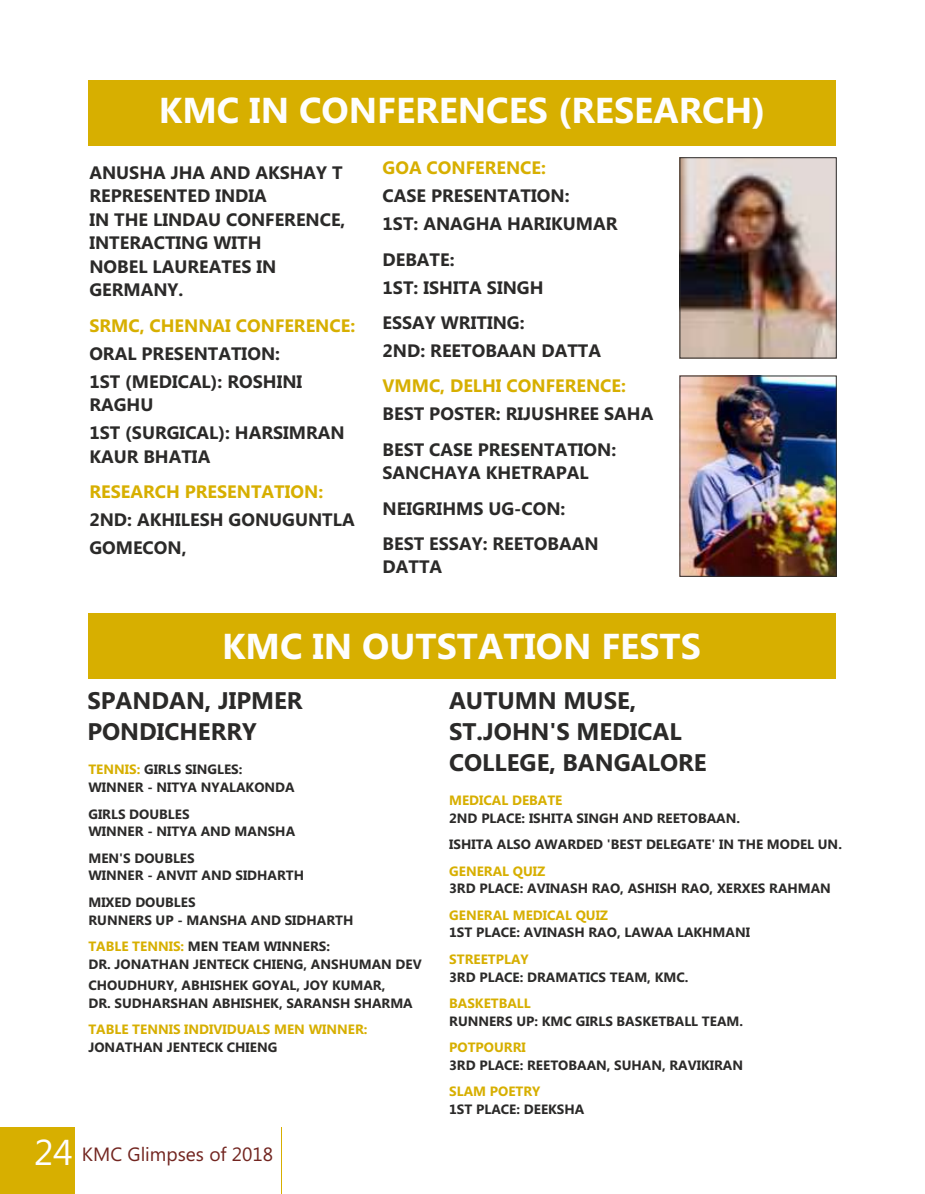
<style>
.page{position:relative;width:925px;height:1194px;background:#fff}
.page>*{position:absolute;margin:0;border:0;box-sizing:border-box;transform-origin:0 0}
.t1{font:700 36px "Microsoft New Tai Lue";color:#fefefe}
.t2{font:700 24px/30.9px "Microsoft New Tai Lue";color:#2b2a29}
.t3{font:19.2px "Microsoft New Tai Lue";color:#722520}
.t4{font:700 18px/27.9px "Microsoft New Tai Lue";color:#2b2a29}
.t5{font:700 18px "Microsoft New Tai Lue";color:#d7af00}
.t6{font:700 13.5px/17.7px "Microsoft New Tai Lue";color:#2b2a29}
.t7{font:700 13.5px "Microsoft New Tai Lue";color:#d7af00}
.s1{color:#d7af00}
.s2{font-size:36px;color:#fefefe}
</style>
<div class="page">
<img style="left:681px;top:378px;width:153px;height:196px">
<div style="left:679px;top:376px;width:157px;height:200px;border:1px solid #2b2a29"></div>
<img style="left:681px;top:159px;width:153px;height:197px">
<div style="left:679px;top:157px;width:157px;height:201px;border:1px solid #2b2a29"></div>
<div style="left:88px;top:80px;width:748px;height:65px;background:#d7af00"></div>
<div style="left:88px;top:613px;width:748px;height:65px;background:#d7af00"></div>
<div style="left:0;top:1127px;width:75px;height:66px;background:#d7af00"></div>
<hr style="left:281px;top:1127px;width:1px;height:66px;background:#d7af00">
<h1 class="t1" style="left:159px;top:96px;width:608px">KMC IN CONFERENCES (RESEARCH)</h1>
<h3 class="t4" style="left:89px;top:162px;width:258px;line-height:23.5px">ANUSHA JHA AND AKSHAY T<br>REPRESENTED INDIA<br>IN THE LINDAU CONFERENCE,<br>INTERACTING WITH<br>NOBEL LAUREATES IN<br>GERMANY.</h3>
<h3 class="t5" style="left:89px;top:318px;width:267px">SRMC, CHENNAI CONFERENCE:</h3>
<h3 class="t4" style="left:89px;top:341px;width:214px">ORAL PRESENTATION:<br>1ST (MEDICAL): ROSHINI</h3>
<h3 class="t4" style="left:89px;top:393px;width:257px">RAGHU<br>1ST (SURGICAL): HARSIMRAN</h3>
<h3 class="t4" style="left:89px;top:444px;width:122px">KAUR BHATIA</h3>
<h3 class="t5" style="left:89px;top:484px;width:235px">RESEARCH PRESENTATION:</h3>
<h3 class="t4" style="left:89px;top:507px;width:267px">2ND: AKHILESH GONUGUNTLA<br>GOMECON,</h3>
<h3 class="t5" style="left:382px;top:161px;width:165px">GOA CONFERENCE:</h3>
<h3 class="t4" style="left:382px;top:184px;width:236px">CASE PRESENTATION:<br>1ST: ANAGHA HARIKUMAR</h3>
<h3 class="t4" style="left:382px;top:247px;width:162px">DEBATE:<br>1ST: ISHITA SINGH</h3>
<h3 class="t4" style="left:382px;top:310px;width:220px">ESSAY WRITING:<br>2ND: REETOBAAN DATTA</h3>
<h3 class="t5" style="left:382px;top:379px;width:245px">VMMC, DELHI CONFERENCE:</h3>
<h3 class="t4" style="left:382px;top:398px;width:272px;line-height:35.2px">BEST POSTER: RIJUSHREE SAHA<br>BEST CASE PRESENTATION:</h3>
<h3 class="t4" style="left:382px;top:457px;width:218px;line-height:35.2px">SANCHAYA KHETRAPAL<br>NEIGRIHMS UG-CON:<br>BEST ESSAY: REETOBAAN</h3>
<h3 class="t4" style="left:382px;top:555px;width:61px">DATTA</h3>
<h1 class="t1" style="left:222px;top:631px;width:480px">KMC IN OUTSTATION FESTS</h1>
<h2 class="t2" style="left:87px;top:687px;width:217px">SPANDAN, JIPMER<br>PONDICHERRY</h2>
<p class="t6" style="left:88px;top:762px;width:208px"><span class="s1">TENNIS:</span> GIRLS SINGLES:<br>WINNER - NITYA NYALAKONDA</p>
<p class="t6" style="left:88px;top:806px;width:208px">GIRLS DOUBLES<br>WINNER - NITYA AND MANSHA</p>
<p class="t6" style="left:88px;top:850px;width:217px">MEN'S DOUBLES<br>WINNER - ANVIT AND SIDHARTH</p>
<p class="t6" style="left:88px;top:894px;width:266px">MIXED DOUBLES<br>RUNNERS UP - MANSHA AND SIDHARTH</p>
<p class="t6" style="left:88px;top:938px;width:335px"><span class="s1">TABLE TENNIS:</span> MEN TEAM WINNERS:<br>DR. JONATHAN JENTECK CHIENG, ANSHUMAN DEV</p>
<p class="t6" style="left:88px;top:977px;width:326px">CHOUDHURY, ABHISHEK GOYAL, JOY KUMAR,<br>DR. SUDHARSHAN ABHISHEK, SARANSH SHARMA</p>
<p class="t7" style="left:88px;top:1023px;width:281px">TABLE TENNIS INDIVIDUALS MEN WINNER:</p>
<p class="t6" style="left:88px;top:1039px;width:190px">JONATHAN JENTECK CHIENG</p>
<h3 class="t3" style="left:34px;top:1146px;width:241px"><span class="s2">24</span> KMC Glimpses of 2018</h3>
<h2 class="t2" style="left:449px;top:687px;width:259px">AUTUMN MUSE,<br>ST.JOHN'S MEDICAL<br>COLLEGE, BANGALORE</h2>
<p class="t7" style="left:449px;top:794px;width:115px">MEDICAL DEBATE</p>
<p class="t6" style="left:449px;top:806px;width:394px;line-height:26.5px">2ND PLACE: ISHITA SINGH AND REETOBAAN.<br>ISHITA ALSO AWARDED 'BEST DELEGATE' IN THE MODEL UN.</p>
<p class="t7" style="left:449px;top:865px;width:98px">GENERAL QUIZ</p>
<p class="t6" style="left:449px;top:881px;width:383px">3RD PLACE: AVINASH RAO, ASHISH RAO, XERXES RAHMAN</p>
<p class="t7" style="left:449px;top:909px;width:160px">GENERAL MEDICAL QUIZ</p>
<p class="t6" style="left:449px;top:925px;width:302px">1ST PLACE: AVINASH RAO, LAWAA LAKHMANI</p>
<p class="t7" style="left:449px;top:953px;width:81px">STREETPLAY</p>
<p class="t6" style="left:449px;top:969px;width:241px">3RD PLACE: DRAMATICS TEAM, KMC.</p>
<p class="t7" style="left:449px;top:998px;width:83px">BASKETBALL</p>
<p class="t6" style="left:449px;top:1013px;width:295px">RUNNERS UP: KMC GIRLS BASKETBALL TEAM.</p>
<p class="t7" style="left:449px;top:1042px;width:78px">POTPOURRI</p>
<p class="t6" style="left:449px;top:1057px;width:295px">3RD PLACE: REETOBAAN, SUHAN, RAVIKIRAN</p>
<p class="t7" style="left:449px;top:1086px;width:93px">SLAM POETRY</p>
<p class="t6" style="left:449px;top:1101px;width:137px">1ST PLACE: DEEKSHA</p>
</div>
